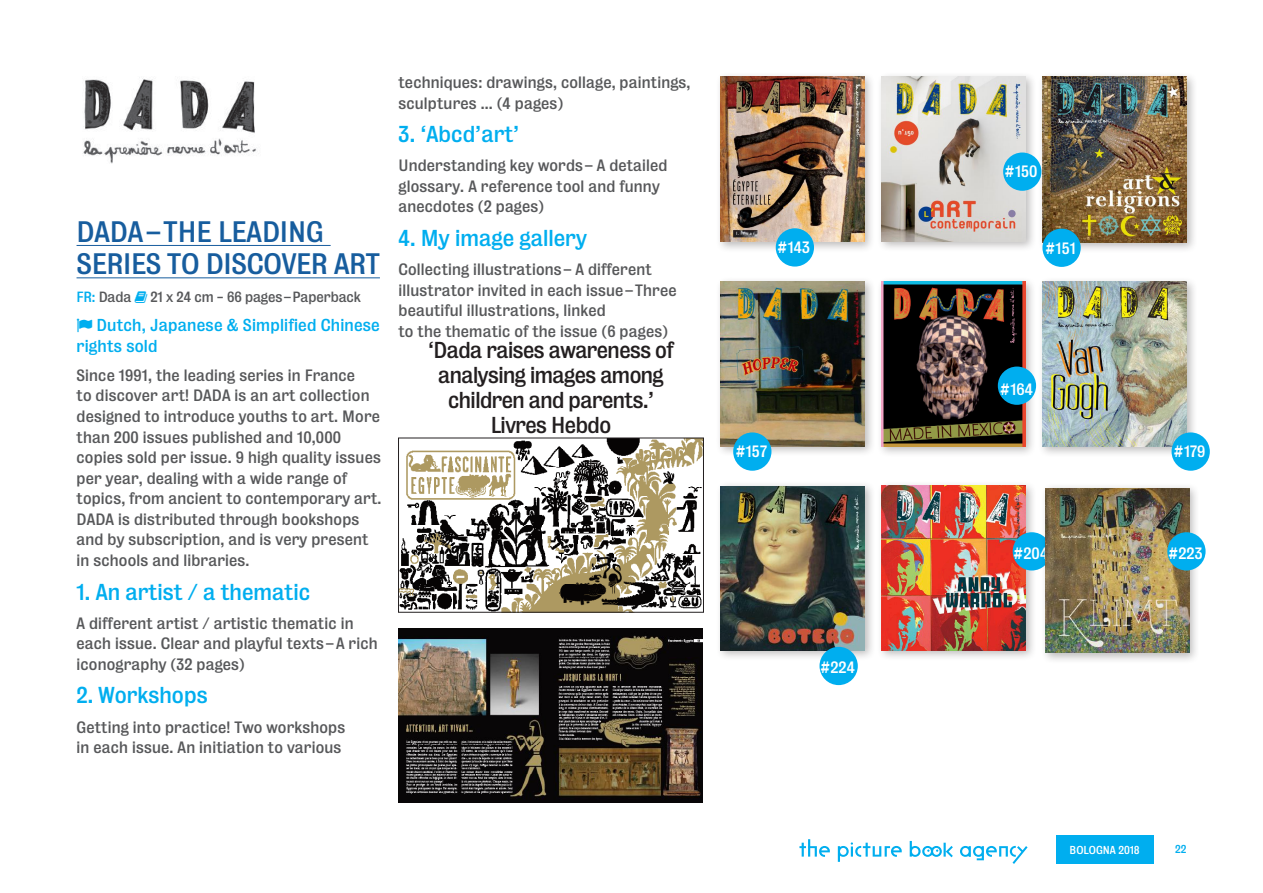
<style>
.page{position:relative;width:1263px;height:893px;background:#fff}
.page>*{position:absolute;margin:0;border:0;box-sizing:border-box;transform-origin:0 0}
.titre_album{font:27px/32.4px "Bureau Grot Five Three";letter-spacing:-.01em;color:#175d9e}
.extraits_presse{font:21px/25.2px "Bureau Grot Five Three";letter-spacing:-.025em;color:#231f20;text-align:center}
.sous-titre{font:21px "Bureau Grot Five Three";color:#00aeef}
.cessions_droits{font:15.75px/20.5px "Bureau Grot Five Three";letter-spacing:.01em;color:#00aeef}
.texte{font:15px/20.5px "Bureau Grot Five Three";letter-spacing:.01em;color:#57585a}
.extraits_presse-2{font:15px "Bureau Grot Five Three";letter-spacing:.01em;color:#fff}
.infos_techniques{font:13.5px "Bureau Grot Five Three";letter-spacing:-.005em;color:#57585a}
.t1{font:10.5px "Bureau Grot Five Three";color:#fff}
.t2{font:10.5px "Bureau Grot Five Three";color:#00aeef}
.s1{color:#00aeef}
</style>
<div class="page">
<svg style="left:960px;top:846px;width:67px;height:18px"></svg>
<svg style="left:838px;top:842px;width:64px;height:20px"></svg>
<svg style="left:799px;top:839px;width:31px;height:18px"></svg>
<svg style="left:910px;top:841px;width:43px;height:16px"></svg>
<div style="left:1056px;top:836px;width:97px;height:28px;background:#00aeef"></div>
<hr style="left:77px;top:245px;width:254px;height:1px;background:#175d9e">
<hr style="left:77px;top:278px;width:303px;height:1px;background:#175d9e">
<img style="left:82px;top:77px;width:174px;height:86px">
<div style="left:715px;top:71px;width:160px;height:182px;background:#231f20;opacity:.3"></div>
<img style="left:720px;top:77px;width:144px;height:165px">
<div style="left:776px;top:228px;width:38px;height:39px;background:#00aeef;border-radius:50%"></div>
<div style="left:876px;top:71px;width:161px;height:181px;background:#231f20;opacity:.3"></div>
<img style="left:881px;top:77px;width:144px;height:164px">
<div style="left:1003px;top:153px;width:38px;height:38px;background:#00aeef;border-radius:50%"></div>
<div style="left:1037px;top:72px;width:161px;height:181px;background:#231f20;opacity:.3"></div>
<img style="left:1042px;top:77px;width:144px;height:165px">
<div style="left:1042px;top:229px;width:39px;height:38px;background:#00aeef;border-radius:50%"></div>
<div style="left:1037px;top:277px;width:161px;height:181px;background:#231f20;opacity:.3"></div>
<img style="left:1042px;top:282px;width:144px;height:165px">
<div style="left:1171px;top:432px;width:39px;height:39px;background:#00aeef;border-radius:50%"></div>
<div style="left:876px;top:276px;width:161px;height:181px;background:#231f20;opacity:.3"></div>
<img style="left:881px;top:281px;width:144px;height:165px">
<div style="left:998px;top:367px;width:38px;height:38px;background:#00aeef;border-radius:50%"></div>
<div style="left:715px;top:276px;width:161px;height:181px;background:#231f20;opacity:.3"></div>
<img style="left:720px;top:281px;width:144px;height:165px">
<div style="left:733px;top:432px;width:38px;height:39px;background:#00aeef;border-radius:50%"></div>
<div style="left:715px;top:481px;width:161px;height:181px;background:#231f20;opacity:.3"></div>
<img style="left:720px;top:486px;width:144px;height:164px">
<div style="left:819px;top:647px;width:39px;height:38px;background:#00aeef;border-radius:50%"></div>
<div style="left:876px;top:481px;width:161px;height:180px;background:#231f20;opacity:.3"></div>
<img style="left:881px;top:486px;width:144px;height:164px">
<div style="left:1013px;top:532px;width:38px;height:38px;background:#00aeef;border-radius:50%"></div>
<img style="left:400px;top:440px;width:302px;height:170px">
<div style="left:398px;top:438px;width:306px;height:174px;border:1px solid #231f20"></div>
<img style="left:398px;top:628px;width:305px;height:174px">
<div style="left:1040px;top:483px;width:161px;height:181px;background:#231f20;opacity:.3"></div>
<img style="left:1045px;top:488px;width:144px;height:165px">
<div style="left:1167px;top:532px;width:38px;height:38px;background:#00aeef;border-radius:50%"></div>
<p class="titre_album" style="left:77px;top:215px;width:305px">DADA–THE LEADING<br>SERIES TO DISCOVER ART</p>
<p class="infos_techniques" style="left:77px;top:289px;width:56px"><span class="s1">FR:</span> Dada</p>
<p class="infos_techniques" style="left:150px;top:289px;width:212px">21 x 24 cm - 66 pages–Paperback</p>
<p class="cessions_droits" style="left:77px;top:315px;width:305px;text-indent:20px">Dutch, Japanese &amp; Simplified Chinese rights sold</p>
<p class="texte" style="left:77px;top:365px;width:306px">Since 1991, the leading series in France<br>to discover art! DADA is an art collection designed to introduce youths to art. More than 200 issues published and 10,000 copies sold per issue. 9 high quality issues per year, dealing with a wide range of topics, from ancient to contemporary art.<br>DADA is distributed through bookshops and by subscription, and is very present in schools and libraries.</p>
<p class="sous-titre" style="left:77px;top:579px;width:235px">1. An artist / a thematic</p>
<p class="texte" style="left:77px;top:613px;width:303px">A different artist / artistic thematic in each issue. Clear and playful texts – A rich iconography (32 pages)</p>
<p class="sous-titre" style="left:77px;top:683px;width:133px">2. Workshops</p>
<p class="texte" style="left:77px;top:716px;width:270px">Getting into practice! Two workshops in each issue. An initiation to various</p>
<p class="texte" style="left:398px;top:72px;width:294px">techniques: drawings, collage, paintings, sculptures … (4 pages)</p>
<p class="sous-titre" style="left:398px;top:122px;width:122px">3. ‘Abcd’art’</p>
<p class="texte" style="left:398px;top:155px;width:271px">Understanding key words – A detailed glossary. A reference tool and funny anecdotes (2 pages)</p>
<p class="sous-titre" style="left:398px;top:226px;width:190px">4. My image gallery</p>
<p class="texte" style="left:398px;top:259px;width:280px">Collecting illustrations – A different illustrator invited in each issue – Three beautiful illustrations, linked<br>to the thematic of the issue (6 pages)</p>
<p class="extraits_presse" style="left:428px;top:337px;width:247px">‘Dada raises awareness of analysing images among children and parents.’<br>Livres Hebdo</p>
<p class="extraits_presse-2" style="left:777px;top:239px;width:34px">#143</p>
<p class="extraits_presse-2" style="left:735px;top:443px;width:33px">#157</p>
<p class="extraits_presse-2" style="left:820px;top:658px;width:36px">#224</p>
<p class="extraits_presse-2" style="left:1005px;top:163px;width:34px">#150</p>
<p class="extraits_presse-2" style="left:1045px;top:239px;width:32px">#151</p>
<p class="extraits_presse-2" style="left:1000px;top:380px;width:35px">#164</p>
<p class="extraits_presse-2" style="left:1013px;top:544px;width:37px">#204</p>
<p class="extraits_presse-2" style="left:1173px;top:443px;width:33px">#179</p>
<p class="extraits_presse-2" style="left:1168px;top:544px;width:36px">#223</p>
<p class="t1" style="left:1070px;top:844px;width:71px">BOLOGNA 2018</p>
<p class="t2" style="left:1175px;top:843px;width:13px">22</p>
</div>
